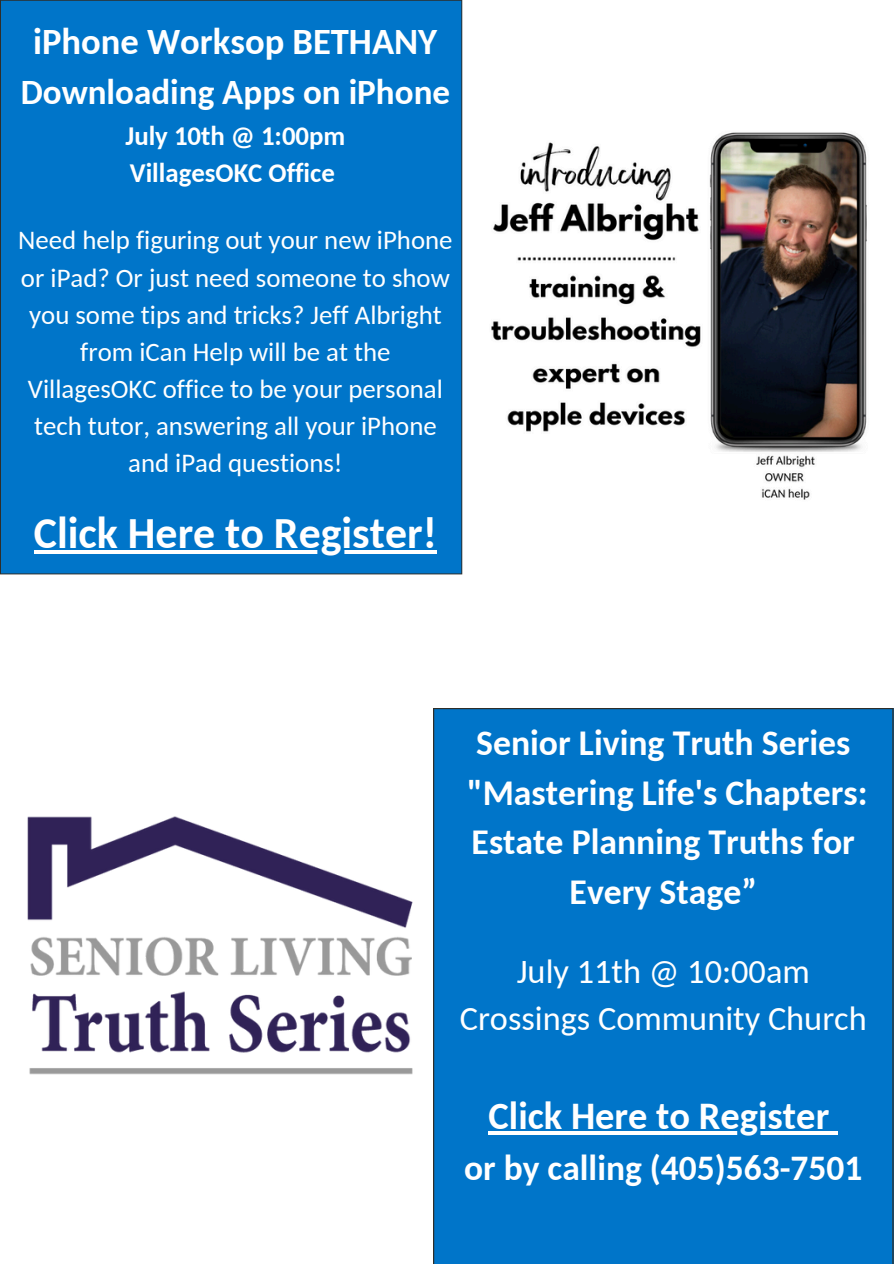
<style>
.page{position:relative;width:894px;height:1264px;background:#fff}
.page>*{position:absolute;margin:0;border:0;box-sizing:border-box;transform-origin:0 0}
.t1{font:700 43.8px "Carlito";color:#fff}
.t2{font:700 38.4px "Carlito";color:#fff}
.t3{font:700 36.6px "Carlito";color:#fff}
.t4{font:700 35.7px/49.5px "Carlito";color:#fff;text-align:center}
.t5{font:700 35.4px "Carlito";color:#fff}
.t6{font:700 35.1px "Carlito";color:#fff}
.t7{font:34.35px/47.2px "Carlito";color:#fff;text-align:center}
.t8{font:26.85px/37.2px "Carlito";color:#fff;text-align:center}
.t9{font:700 26.85px/37.2px "Carlito";color:#fff}
</style>
<div class="page">
<img style="left:462px;top:115px;width:405px;height:393px">
<div style="left:0;top:0;width:462px;height:574px;background:#0075c9"></div>
<hr style="left:34px;top:550px;width:388px;height:3px;background:#fff">
<hr style="left:422px;top:550px;width:15px;height:3px;background:#fff">
<img style="left:27px;top:816px;width:386px;height:259px">
<div style="left:433px;top:708px;width:460px;height:555px;background:#0075c9"></div>
<hr style="left:488px;top:1131px;width:20px;height:3px;background:#fff">
<hr style="left:508px;top:1131px;width:321px;height:3px;background:#fff">
<svg style="left:829px;top:1131px;width:8px;height:3px"></svg>
<p class="t3" style="left:33px;top:26px;width:405px">iPhone Worksop BETHANY</p>
<p class="t6" style="left:21px;top:78px;width:431px">Downloading Apps on iPhone</p>
<p class="t9" style="left:125px;top:119px;width:221px">July 10th @ 1:00pm<br>VillagesOKC Office</p>
<h1 class="t8" style="left:18px;top:224px;width:435px">Need help figuring out your new iPhone or iPad? Or just need someone to show you some tips and tricks? Jeff Albright from iCan Help will be at the VillagesOKC office to be your personal tech tutor, answering all your iPhone and iPad questions!</h1>
<p class="t1" style="left:34px;top:515px;width:404px">Click Here to Register!</p>
<h2 class="t4" style="left:467px;top:721px;width:402px">Senior Living Truth Series "Mastering Life's Chapters:<br>Estate Planning Truths for<br>Every Stage”</h2>
<h3 class="t7" style="left:459px;top:950px;width:408px">July 11th @ 10:00am<br>Crossings Community Church</h3>
<h2 class="t2" style="left:488px;top:1100px;width:342px">Click Here to Register</h2>
<h3 class="t5" style="left:464px;top:1152px;width:399px">or by calling (405)563-7501</h3>
</div>
